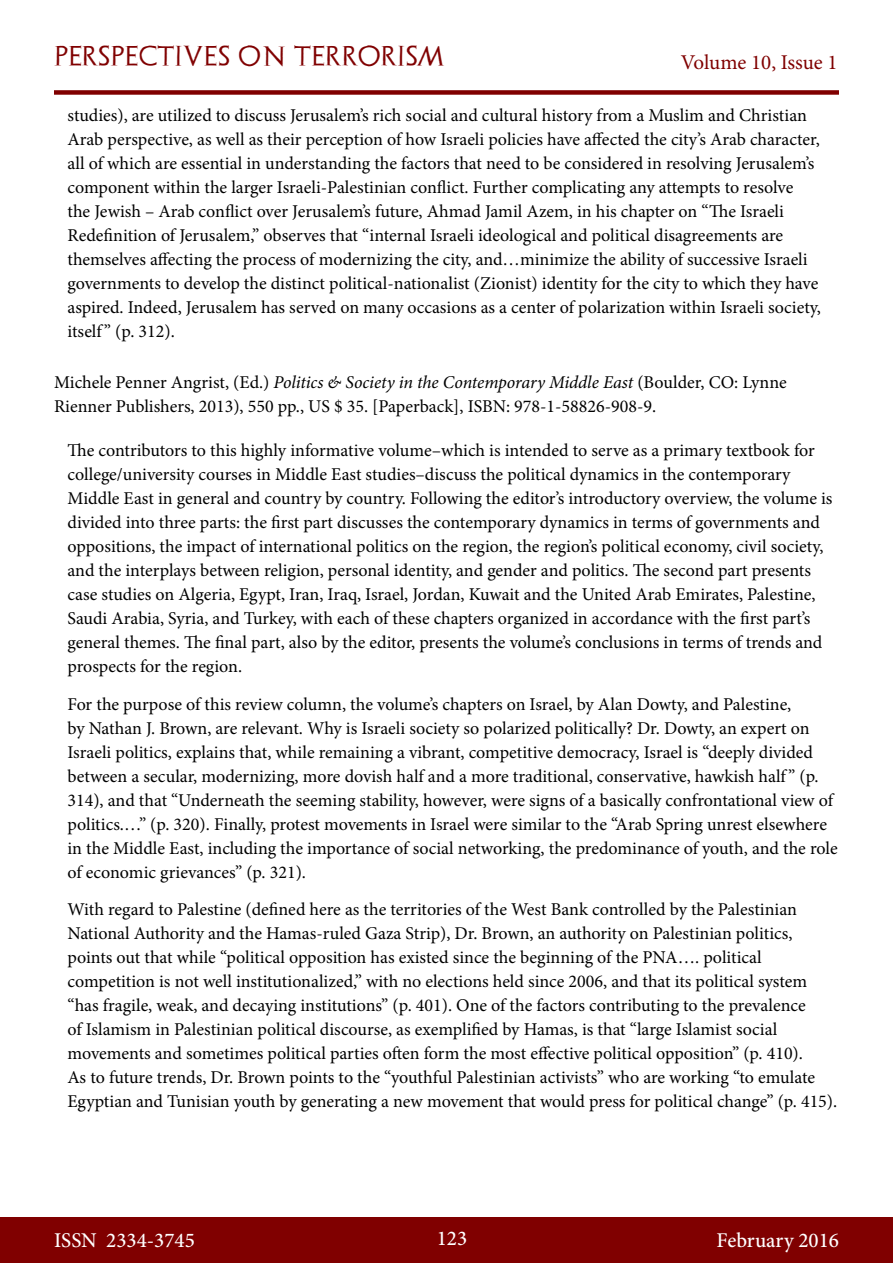
<style>
.page{position:relative;width:893px;height:1263px;background:#fff}
.page>*{position:absolute;margin:0;border:0;box-sizing:border-box;transform-origin:0 0}
.t1{font:500 21px "Minion Pro";color:#fff}
.t2{font:21px "Archeologicaps";letter-spacing:.045em;color:#800000}
.t3{font:21px "Minion Pro";letter-spacing:-.005em;color:#800000}
.t4{font:18px/24px "Minion Pro";color:#000}
.s1{font-style:italic}
</style>
<div class="page">
<div style="left:0;top:1217px;width:893px;height:46px;background:#800000"></div>
<div style="left:54px;top:90px;width:785px;height:5px;background:#800000"></div>
<p class="t2" style="left:54px;top:43px;width:392px">PERSPECTIVES ON TERRORISM</p>
<p class="t3" style="left:681px;top:48px;width:158px">Volume 10, Issue 1</p>
<p class="t4" style="left:68px;top:103px;width:755px">studies), are utilized to discuss Jerusalem’s rich social and cultural history from a Muslim and Christian Arab perspective, as well as their perception of how Israeli policies have affected the city’s Arab character, all of which are essential in understanding the factors that need to be considered in resolving Jerusalem’s component within the larger Israeli-Palestinian conflict. Further complicating any attempts to resolve<br>the Jewish – Arab conflict over Jerusalem’s future, Ahmad Jamil Azem, in his chapter on “The Israeli Redefinition of Jerusalem,” observes that “internal Israeli ideological and political disagreements are themselves affecting the process of modernizing the city, and…minimize the ability of successive Israeli governments to develop the distinct political-nationalist (Zionist) identity for the city to which they have aspired. Indeed, Jerusalem has served on many occasions as a center of polarization within Israeli society, itself ” (p. 312).</p>
<p class="t4" style="left:54px;top:370px;width:734px">Michele Penner Angrist, (Ed.) <span class="s1">Politics &amp; Society in the Contemporary Middle East</span> (Boulder, CO: Lynne<br>Rienner Publishers, 2013), 550 pp., US $ 35. [Paperback], ISBN: 978-1-58826-908-9.</p>
<p class="t4" style="left:68px;top:439px;width:766px">The contributors to this highly informative volume–which is intended to serve as a primary textbook for college/university courses in Middle East studies–discuss the political dynamics in the contemporary Middle East in general and country by country. Following the editor’s introductory overview, the volume is divided into three parts: the first part discusses the contemporary dynamics in terms of governments and oppositions, the impact of international politics on the region, the region’s political economy, civil society, and the interplays between religion, personal identity, and gender and politics. The second part presents case studies on Algeria, Egypt, Iran, Iraq, Israel, Jordan, Kuwait and the United Arab Emirates, Palestine, Saudi Arabia, Syria, and Turkey, with each of these chapters organized in accordance with the first part’s general themes. The final part, also by the editor, presents the volume’s conclusions in terms of trends and prospects for the region.</p>
<p class="t4" style="left:68px;top:692px;width:772px">For the purpose of this review column, the volume’s chapters on Israel, by Alan Dowty, and Palestine,<br>by Nathan J. Brown, are relevant. Why is Israeli society so polarized politically? Dr. Dowty, an expert on Israeli politics, explains that, while remaining a vibrant, competitive democracy, Israel is “deeply divided between a secular, modernizing, more dovish half and a more traditional, conservative, hawkish half ” (p.<br>314), and that “Underneath the seeming stability, however, were signs of a basically confrontational view of politics.…” (p. 320). Finally, protest movements in Israel were similar to the “Arab Spring unrest elsewhere in the Middle East, including the importance of social networking, the predominance of youth, and the role of economic grievances” (p. 321).</p>
<p class="t4" style="left:68px;top:897px;width:771px">With regard to Palestine (defined here as the territories of the West Bank controlled by the Palestinian National Authority and the Hamas-ruled Gaza Strip), Dr. Brown, an authority on Palestinian politics, points out that while “political opposition has existed since the beginning of the PNA…. political competition is not well institutionalized,” with no elections held since 2006, and that its political system “has fragile, weak, and decaying institutions” (p. 401). One of the factors contributing to the prevalence<br>of Islamism in Palestinian political discourse, as exemplified by Hamas, is that “large Islamist social movements and sometimes political parties often form the most effective political opposition” (p. 410).<br>As to future trends, Dr. Brown points to the “youthful Palestinian activists” who are working “to emulate Egyptian and Tunisian youth by generating a new movement that would press for political change” (p. 415).</p>
<p class="t1" style="left:54px;top:1226px;width:142px">ISSN 2334-3745</p>
<p class="t1" style="left:437px;top:1224px;width:32px">123</p>
<p class="t1" style="left:717px;top:1226px;width:124px">February 2016</p>
</div>
